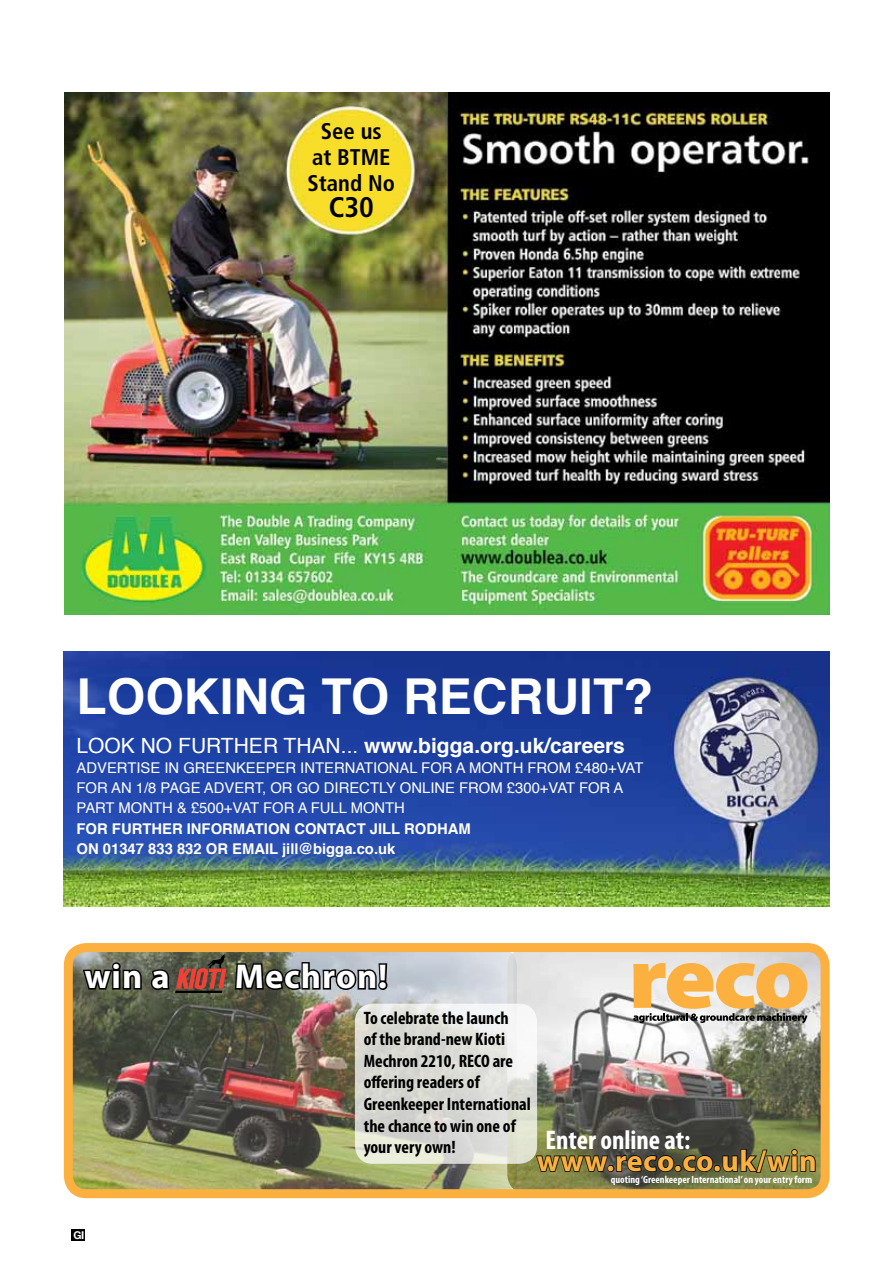
<style>
.page{position:relative;width:893px;height:1262px;background:#fff}
.page>*{position:absolute;margin:0;border:0;box-sizing:border-box;transform-origin:0 0}
.t1{font:700 49.5px "Helvetica";color:#fff}
.t2{font:700 34.5px "Myriad Pro";letter-spacing:.03em;color:#fff}
.t3{font:700 30px "Myriad Pro";letter-spacing:.02em;color:#fbb040}
.t4{font:700 condensed 28.35px "Frutiger";color:#000}
.t5{font:700 condensed 27px "Myriad Pro";color:#fff}
.t6{font:700 condensed 22.65px/26.1px "Frutiger";color:#000;text-align:center}
.t7{font:700 21px "Helvetica";color:#fff}
.t8{font:700 condensed 18px/21.6px "Myriad Pro";color:#000}
.t9{font:14.85px "Helvetica";color:#fff}
.t10{font:700 14.85px/20.2px "Helvetica";color:#fff}
.t11{font:700 condensed 10.5px "Myriad Pro";color:#fff}
.s1{font-weight:400}
</style>
<div class="page">
<img style="left:64px;top:652px;width:765px;height:255px">
<div style="left:71px;top:1229px;width:14px;height:11px;background:#000"></div>
<img style="left:74px;top:953px;width:433px;height:235px">
<img style="left:507px;top:953px;width:312px;height:235px">
<svg style="left:633px;top:963px;width:174px;height:60px;background:#dcb67e"></svg>
<hr style="left:175px;top:991px;width:47px;height:2px;background:#000">
<svg style="left:81px;top:953px;width:62px;height:78px;background:#525746"></svg>
<svg style="left:149px;top:954px;width:77px;height:37px;background:#6d4a3c"></svg>
<svg style="left:233px;top:953px;width:156px;height:38px;background:#616665"></svg>
<svg style="left:355px;top:1004px;width:182px;height:160px;background:#dfdfd9"></svg>
<div style="left:64px;top:943px;width:765px;height:255px;border:9px solid #fbb040;border-radius:18px"></div>
<svg style="left:535px;top:1140px;width:74px;height:51px;background:#6a6b3d"></svg>
<div style="left:607px;top:1165px;width:7px;height:7px;border:2px solid #000;border-radius:50%"></div>
<svg style="left:615px;top:1154px;width:59px;height:19px"></svg>
<div style="left:674px;top:1165px;width:7px;height:7px;border:2px solid #000;border-radius:50%"></div>
<svg style="left:681px;top:1154px;width:33px;height:19px"></svg>
<div style="left:713px;top:1165px;width:7px;height:7px;border:2px solid #000;border-radius:50%"></div>
<svg style="left:721px;top:1140px;width:95px;height:51px;background:#6b6f3e"></svg>
<img style="left:64px;top:93px;width:765px;height:522px">
<p class="t6" style="left:307px;top:118px;width:89px">See us<br>at BTME<br>Stand No</p>
<p class="t4" style="left:328px;top:191px;width:47px">C30</p>
<p class="t1" style="left:77px;top:657px;width:578px">LOOKING TO RECRUIT?</p>
<p class="t7" style="left:77px;top:728px;width:550px"><span class="s1">LOOK NO FURTHER THAN...</span> WWW.BIGGA.ORG.UK/CAREERS</p>
<p class="t9" style="left:77px;top:756px;width:40px">ADVERTISE</p>
<p class="t9" style="left:164px;top:756px;width:42px">IN GREENKEEPER</p>
<p class="t9" style="left:300px;top:756px;width:15px">INTERNATIONAL</p>
<p class="t9" style="left:421px;top:756px;width:11px">FOR</p>
<p class="t9" style="left:456px;top:756px;width:25px">A MONTH</p>
<p class="t9" style="left:527px;top:756px;width:12px">FROM</p>
<p class="t9" style="left:575px;top:756px;width:70px">£480+VAT</p>
<p class="t9" style="left:77px;top:776px;width:11px">FOR</p>
<p class="t9" style="left:111px;top:776px;width:60px">AN 1/8 PAGE</p>
<p class="t9" style="left:204px;top:776px;width:130px">ADVERT, ORGODIRECTLY</p>
<p class="t9" style="left:400px;top:776px;width:10px">ONLINE</p>
<p class="t9" style="left:459px;top:776px;width:12px">FROM</p>
<p class="t9" style="left:507px;top:776px;width:83px">£300+VAT FOR</p>
<p class="t9" style="left:613px;top:776px;width:10px">A</p>
<p class="t9" style="left:77px;top:797px;width:11px">PART</p>
<p class="t9" style="left:119px;top:797px;width:12px">MONTH</p>
<p class="t9" style="left:177px;top:797px;width:97px">&amp; £500+VAT FOR</p>
<p class="t9" style="left:298px;top:797px;width:23px">A FULL</p>
<p class="t10" style="left:77px;top:798px;width:396px;text-indent:274px"><span class="s1">MONTH<br></span>FOR FU RTHER INFORMATION CONTACT JILL RODHAM<br>ON 01347 833 832 OR EMAIL</p>
<p class="t10" style="left:282px;top:839px;width:115px">JILL@BIGGA.CO.UK</p>
<p class="t2" style="left:84px;top:954px;width:87px">win a</p>
<p class="t2" style="left:235px;top:954px;width:154px">Mechron!</p>
<p class="t8" style="left:364px;top:1006px;width:169px">To celebrate the launch<br>of the brand-new Kioti<br>Mechron 2210, RECO are offering readers of<br>Greenkeeper International the chance to win one of your very own!</p>
<p class="t5" style="left:545px;top:1123px;width:146px">Enter online at:</p>
<p class="t11" style="left:610px;top:1173px;width:203px">quoting ‘Greenkeeper International’ on your entry form</p>
<p class="t3" style="left:536px;top:1141px;width:281px">www.reco.co.uk/win</p>
</div>
